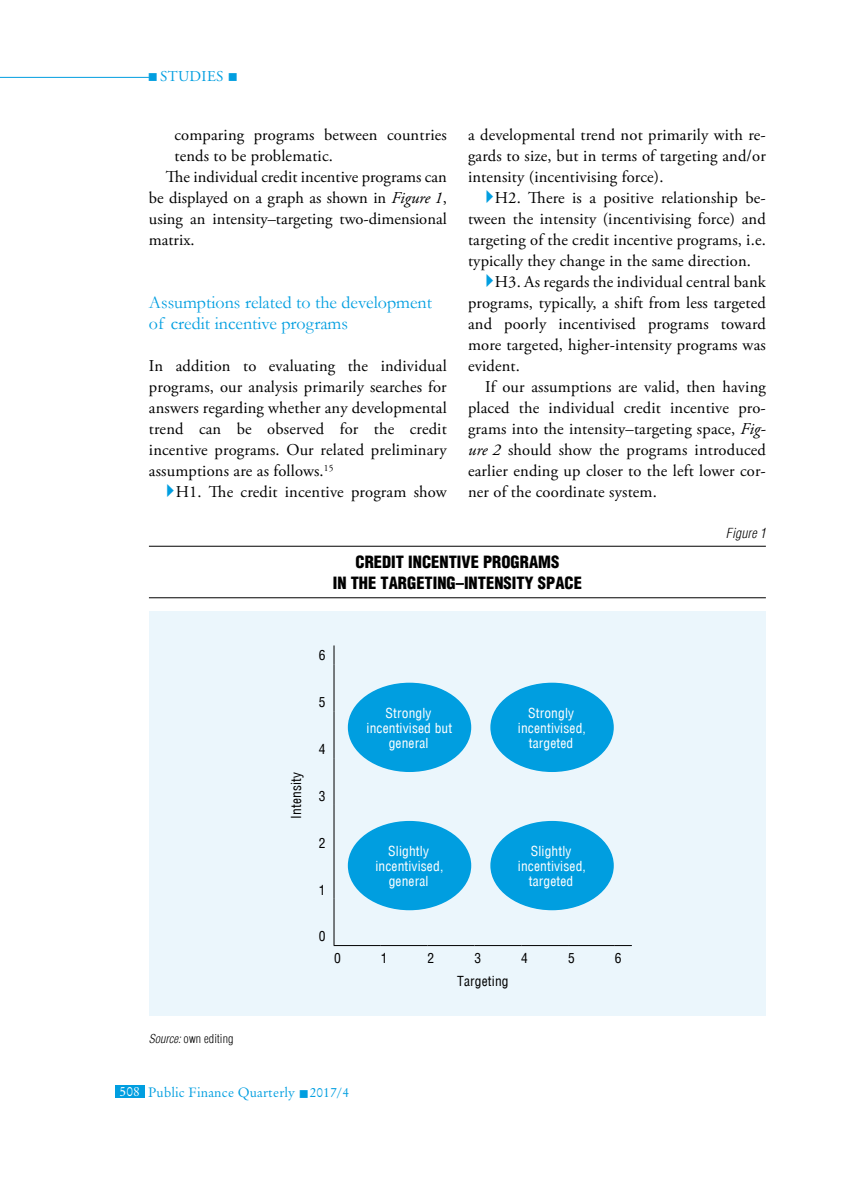
<style>
.page{position:relative;width:851px;height:1191px;background:#fff}
.page>*{position:absolute;margin:0;border:0;box-sizing:border-box;transform-origin:0 0}
.t1{font:18px/21px "Garamond";color:#009ee0}
.t2{font:16.5px/21px "Adobe Garamond Pro";color:#000;text-align:justify}
.t3{font:900 condensed 16.5px/21px "H Helvetica";color:#000;text-align:center}
.t4{font:15px "Adobe Garamond Pro";color:#009ee0}
.t5{font:condensed 13.5px/15px "H Helvetica";letter-spacing:.01em;color:#fff;text-align:center}
.t6{font:13.5px "Original Garamond HU Normal";letter-spacing:.01em;color:#009ee0}
.t7{font:condensed 13.5px "H Helvetica";letter-spacing:.01em;color:#000}
.t8{font:italic 300 condensed 13.5px "H Helvetica";letter-spacing:.01em;color:#000}
.t9{font:300 condensed 12px "H Helvetica";color:#000}
.s1{font-style:italic}
.s2{color:#fff}
</style>
<div class="page">
<hr style="left:0;top:77px;width:149px;height:1px;background:#009ee0">
<div style="left:115px;top:1084px;width:30px;height:13px;background:#009ee0"></div>
<hr style="left:149px;top:546px;width:616px;height:1px;background:#000">
<hr style="left:149px;top:597px;width:616px;height:1px;background:#000">
<div style="left:149px;top:611px;width:616px;height:404px;background:#ebf6fc"></div>
<svg style="left:333px;top:645px;width:1px;height:19px"></svg>
<hr style="left:333px;top:664px;width:1px;height:47px;background:#000">
<hr style="left:333px;top:711px;width:1px;height:47px;background:#000">
<hr style="left:333px;top:758px;width:1px;height:47px;background:#000">
<hr style="left:333px;top:805px;width:1px;height:47px;background:#000">
<hr style="left:333px;top:852px;width:1px;height:46px;background:#000">
<hr style="left:333px;top:898px;width:1px;height:47px;background:#000">
<hr style="left:333px;top:945px;width:48px;height:1px;background:#000">
<hr style="left:381px;top:945px;width:46px;height:1px;background:#000">
<hr style="left:427px;top:945px;width:47px;height:1px;background:#000">
<hr style="left:474px;top:945px;width:47px;height:1px;background:#000">
<hr style="left:521px;top:945px;width:47px;height:1px;background:#000">
<hr style="left:568px;top:945px;width:46px;height:1px;background:#000">
<svg style="left:614px;top:945px;width:17px;height:1px"></svg>
<div style="left:348px;top:683px;width:122px;height:88px;background:#009ee0;border-radius:50%"></div>
<div style="left:348px;top:682px;width:123px;height:90px;border:2px solid #009ee0;border-radius:50%"></div>
<div style="left:491px;top:821px;width:122px;height:88px;background:#009ee0;border-radius:50%"></div>
<div style="left:490px;top:821px;width:123px;height:89px;border:2px solid #009ee0;border-radius:50%"></div>
<div style="left:348px;top:821px;width:122px;height:88px;background:#009ee0;border-radius:50%"></div>
<div style="left:348px;top:821px;width:123px;height:89px;border:2px solid #009ee0;border-radius:50%"></div>
<div style="left:491px;top:683px;width:122px;height:88px;background:#009ee0;border-radius:50%"></div>
<div style="left:490px;top:682px;width:123px;height:90px;border:2px solid #009ee0;border-radius:50%"></div>
<p class="t4" style="left:148px;top:67px;width:92px">■studies ■</p>
<p class="t2" style="left:174px;top:125px;width:274px">comparing programs between countries</p>
<p class="t2" style="left:174px;top:146px;width:160px">tends to be problematic.</p>
<p class="t2" style="left:166px;top:167px;width:282px">The individual credit incentive programs can</p>
<p class="t2" style="left:149px;top:188px;width:299px">be displayed on a graph as shown in <span class="s1">Figure 1</span>,</p>
<p class="t2" style="left:149px;top:209px;width:299px">using an intensity–targeting two-dimensional</p>
<p class="t2" style="left:149px;top:230px;width:47px">matrix.</p>
<p class="t2" style="left:468px;top:125px;width:299px">a developmental trend not primarily with re&shy;gards to size, but in terms of targeting and/or intensity (incentivising force).</p>
<p class="t2" style="left:494px;top:188px;width:272px">H2. There is a positive relationship be-</p>
<p class="t2" style="left:468px;top:209px;width:299px">tween the intensity (incentivising force) and</p>
<p class="t2" style="left:468px;top:230px;width:299px">targeting of the credit incentive programs, i.e.</p>
<p class="t2" style="left:468px;top:251px;width:284px">typically they change in the same direction.</p>
<p class="t2" style="left:494px;top:272px;width:273px">H3. As regards the individual central bank</p>
<p class="t2" style="left:468px;top:293px;width:299px">programs, typically, a shift from less targeted</p>
<p class="t2" style="left:468px;top:314px;width:299px">and poorly incentivised programs toward</p>
<p class="t2" style="left:468px;top:335px;width:299px">more targeted, higher-intensity programs was</p>
<p class="t2" style="left:468px;top:356px;width:53px">evident.</p>
<p class="t2" style="left:485px;top:377px;width:282px">If our assumptions are valid, then having</p>
<p class="t2" style="left:468px;top:398px;width:299px">placed the individual credit incentive pro-</p>
<p class="t2" style="left:468px;top:419px;width:299px">grams into the intensity–targeting space, <span class="s1">Fig-</span></p>
<p class="t2" style="left:468px;top:440px;width:299px"><span class="s1">ure 2</span> should show the programs introduced</p>
<p class="t2" style="left:468px;top:461px;width:299px">earlier ending up closer to the left lower cor-</p>
<p class="t2" style="left:468px;top:482px;width:190px">ner of the coordinate system.</p>
<p class="t8" style="left:725px;top:525px;width:41px">Figure 1</p>
<p class="t3" style="left:333px;top:551px;width:250px">CREDIT INCENTIVE PROGRAMS<br>IN THE TARGETING–INTENSITY SPACE</p>
<p class="t1" style="left:149px;top:291px;width:284px">Assumptions related to the development of credit incentive programs</p>
<p class="t2" style="left:149px;top:356px;width:299px">In addition to evaluating the individual programs, our analysis primarily searches for answers regarding whether any developmental trend can be observed for the credit incentive programs. Our related preliminary assumptions are as follows.<sup>15</sup></p>
<p class="t2" style="left:176px;top:482px;width:273px">H1. The credit incentive program show</p>
<p class="t9" style="left:149px;top:1031px;width:86px"><span class="s1">Source:</span> own editing</p>
<p class="t7" style="left:287px;top:819px;width:48px;rotate:-90deg">Intensity</p>
<p class="t7" style="left:319px;top:647px;width:8px">6</p>
<p class="t7" style="left:319px;top:693px;width:8px">5</p>
<p class="t7" style="left:319px;top:740px;width:8px">4</p>
<p class="t7" style="left:319px;top:787px;width:8px">3</p>
<p class="t7" style="left:319px;top:834px;width:8px">2</p>
<p class="t7" style="left:319px;top:881px;width:8px">1</p>
<p class="t7" style="left:319px;top:928px;width:8px">0</p>
<p class="t5" style="left:366px;top:705px;width:87px">Strongly incentivised but general</p>
<p class="t5" style="left:375px;top:843px;width:69px">Slightly incentivised, general</p>
<p class="t5" style="left:518px;top:705px;width:69px">Strongly incentivised, targeted</p>
<p class="t5" style="left:518px;top:843px;width:69px">Slightly incentivised, targeted</p>
<p class="t7" style="left:334px;top:949px;width:8px">0</p>
<p class="t7" style="left:381px;top:949px;width:8px">1</p>
<p class="t7" style="left:427px;top:949px;width:8px">2</p>
<p class="t7" style="left:474px;top:949px;width:8px">3</p>
<p class="t7" style="left:521px;top:949px;width:8px">4</p>
<p class="t7" style="left:568px;top:949px;width:8px">5</p>
<p class="t7" style="left:614px;top:949px;width:8px">6</p>
<p class="t7" style="left:457px;top:972px;width:53px">Targeting</p>
<p class="t6" style="left:120px;top:1084px;width:231px"><span class="s2">508</span> Public Finance Quarterly ■ 2017/4</p>
</div>
